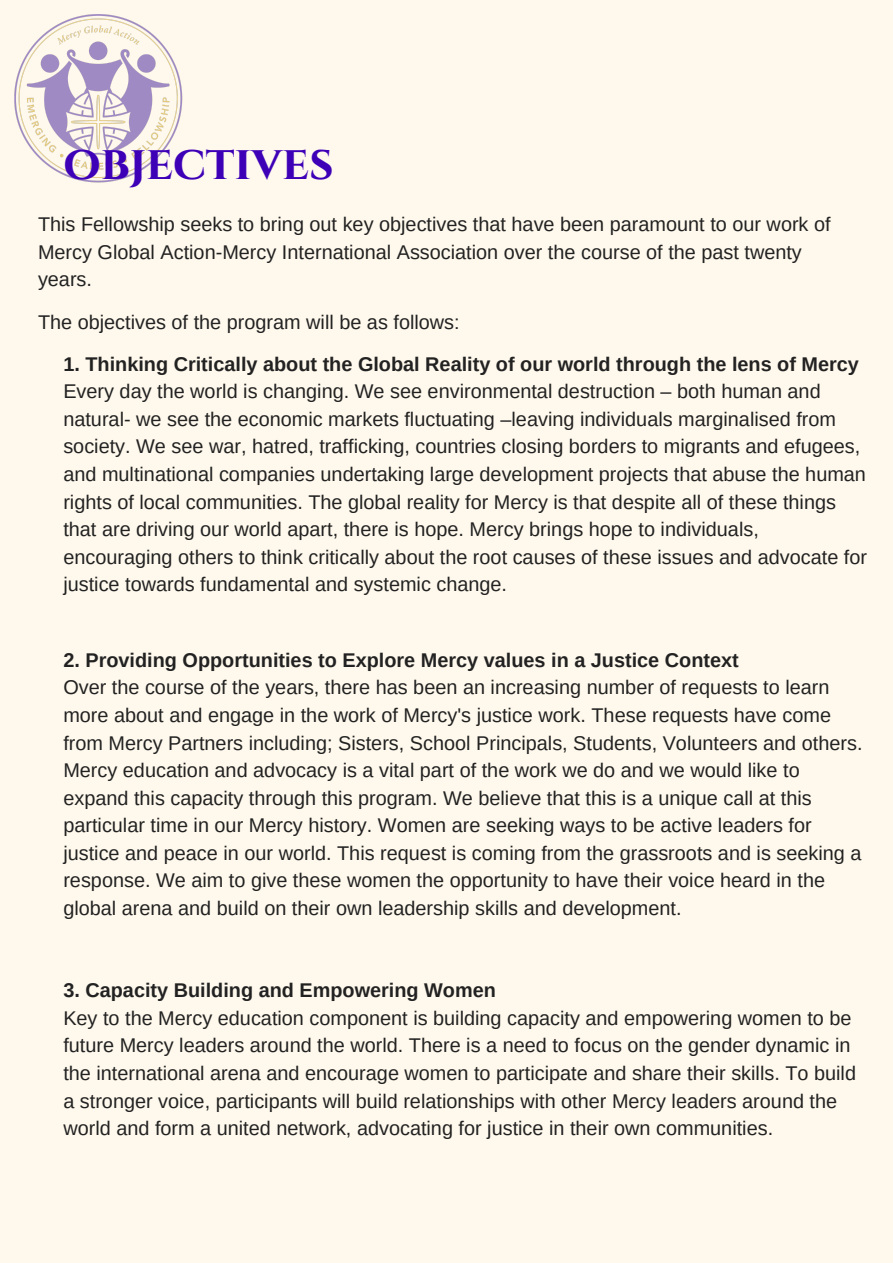
<style>
.page{position:relative;width:893px;height:1263px;background:#fff9ed}
.page>*{position:absolute;margin:0;border:0;box-sizing:border-box;transform-origin:0 0}
.t1{font:700 48px "Cinzel";color:#3d00b7}
.t2{font:19.88px/27.6px "Arimo";color:#222}
.t3{font:700 19.88px "Arimo";color:#222}
</style>
<div class="page">
<img style="left:14px;top:14px;width:169px;height:169px">
<h1 class="t1" style="left:63px;top:133px;width:272px">OBJECTIVES</h1>
<p class="t2" style="left:38px;top:210px;width:794px">This Fellowship seeks to bring out key objectives that have been paramount to our work of<br>Mercy Global Action-Mercy International Association over the course of the past twenty years.</p>
<p class="t2" style="left:38px;top:308px;width:423px">The objectives of the program will be as follows:</p>
<p class="t3" style="left:63px;top:353px;width:797px">1. Thinking Critically about the Global Reality of our world through the lens of Mercy</p>
<p class="t2" style="left:63px;top:377px;width:805px">Every day the world is changing. We see environmental destruction – both human and natural- we see the economic markets fluctuating –leaving individuals marginalised from society. We see war, hatred, trafficking, countries closing borders to migrants and efugees, and multinational companies undertaking large development projects that abuse the human rights of local communities. The global reality for Mercy is that despite all of these things that are driving our world apart, there is hope. Mercy brings hope to individuals, encouraging others to think critically about the root causes of these issues and advocate for justice towards fundamental and systemic change.</p>
<p class="t3" style="left:63px;top:649px;width:677px">2. Providing Opportunities to Explore Mercy values in a Justice Context</p>
<p class="t2" style="left:63px;top:674px;width:800px">Over the course of the years, there has been an increasing number of requests to learn more about and engage in the work of Mercy's justice work. These requests have come from Mercy Partners including; Sisters, School Principals, Students, Volunteers and others.<br>Mercy education and advocacy is a vital part of the work we do and we would like to expand this capacity through this program. We believe that this is a unique call at this particular time in our Mercy history. Women are seeking ways to be active leaders for justice and peace in our world. This request is coming from the grassroots and is seeking a response. We aim to give these women the opportunity to have their voice heard in the global arena and build on their own leadership skills and development.</p>
<p class="t3" style="left:63px;top:979px;width:434px">3. Capacity Building and Empowering Women</p>
<p class="t2" style="left:63px;top:1004px;width:794px">Key to the Mercy education component is building capacity and empowering women to be future Mercy leaders around the world. There is a need to focus on the gender dynamic in the international arena and encourage women to participate and share their skills. To build a stronger voice, participants will build relationships with other Mercy leaders around the world and form a united network, advocating for justice in their own communities.</p>
</div>
